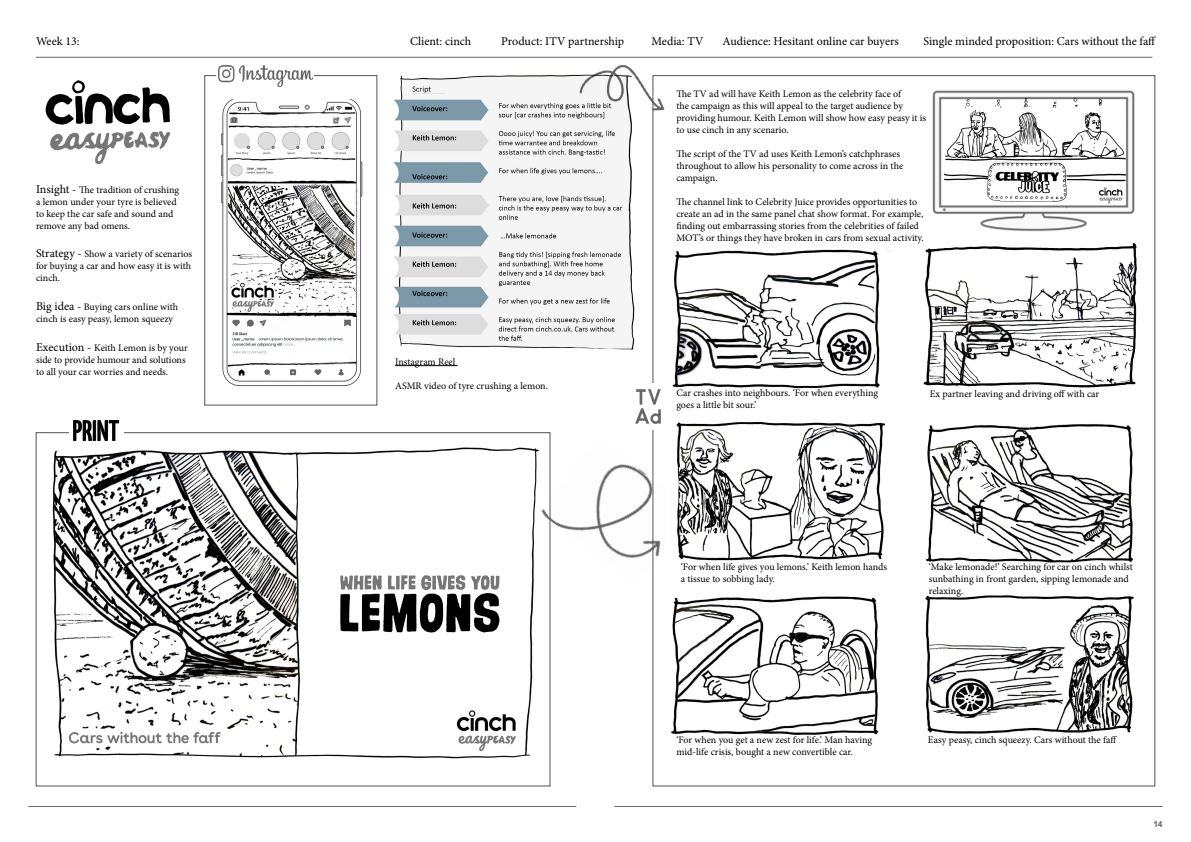
<style>
.page{position:relative;width:1191px;height:842px;background:#fff}
.page>*{position:absolute;margin:0;border:0;box-sizing:border-box;transform-origin:0 0}
.t1{font:12px "Minion Pro";color:#000}
.t2{font:10px/12px "Minion Pro";color:#000}
.t3{font:700 8.5px "Arial";color:#636772}
.s1{font-size:12px}
</style>
<div class="page">
<hr style="left:614px;top:806px;width:548px;height:1px;background:#636772">
<hr style="left:28px;top:806px;width:548px;height:1px;background:#636772">
<img style="left:393px;top:65px;width:272px;height:289px">
<img style="left:932px;top:90px;width:203px;height:142px">
<img style="left:541px;top:437px;width:120px;height:148px">
<hr style="left:36px;top:57px;width:1116px;height:1px;background:#636772">
<img style="left:45px;top:80px;width:126px;height:85px">
<img style="left:671px;top:242px;width:466px;height:493px">
<img style="left:636px;top:390px;width:25px;height:15px">
<img style="left:635px;top:408px;width:25px;height:15px">
<hr style="left:395px;top:365px;width:63px;height:1px;background:#000">
<img style="left:52px;top:447px;width:487px;height:312px">
<img style="left:219px;top:66px;width:93px;height:20px">
<img style="left:221px;top:99px;width:142px;height:288px">
<img style="left:73px;top:421px;width:46px;height:20px">
<p class="t1" style="left:36px;top:33px;width:45px">Week 13:</p>
<p class="t2" style="left:36px;top:183px;width:145px"><span class="s1">Insight -</span> The tradition of crushing a lemon under your tyre is believed to keep the car safe and sound and remove any bad omens.</p>
<p class="t2" style="left:36px;top:248px;width:158px;text-align:justify"><span class="s1">Strategy -</span> Show a variety of scenarios for buying a car and how easy it is with cinch.</p>
<p class="t2" style="left:36px;top:301px;width:144px"><span class="s1">Big idea -</span> Buying cars online with cinch is easy peasy, lemon squeezy</p>
<p class="t2" style="left:36px;top:342px;width:153px"><span class="s1">Execution -</span> Keith Lemon is by your side to provide humour and solutions to all your car worries and needs.</p>
<p class="t1" style="left:410px;top:33px;width:63px">Client: cinch</p>
<p class="t1" style="left:501px;top:33px;width:124px">Product: ITV partnership</p>
<p class="t1" style="left:651px;top:33px;width:54px">Media: TV</p>
<p class="t1" style="left:722px;top:33px;width:178px">Audience: Hesitant online car buyers</p>
<p class="t1" style="left:923px;top:33px;width:234px">Single minded proposition: Cars without the faff</p>
<p class="t2" style="left:395px;top:355px;width:62px">Instagram Reel</p>
<p class="t2" style="left:395px;top:379px;width:154px">ASMR video of tyre crushing a lemon.</p>
<p class="t2" style="left:676px;top:88px;width:251px">The TV ad will have Keith Lemon as the celebrity face of<br>the campaign as this will appeal to the target audience by providing humour. Keith Lemon will show how easy peasy it is to use cinch in any scenario.</p>
<p class="t2" style="left:676px;top:148px;width:228px">The script of the TV ad uses Keith Lemon’s catchphrases throughout to allow his personality to come across in the campaign.</p>
<p class="t2" style="left:676px;top:196px;width:249px">The channel link to Celebrity Juice provides opportunities to create an ad in the same panel chat show format. For example, finding out embarrassing stories from the celebrities of failed MOT’s or things they have broken in cars from sexual activity.</p>
<p class="t2" style="left:676px;top:387px;width:203px">Car crashes into neighbours. ‘For when everything goes a little bit sour.’</p>
<p class="t2" style="left:929px;top:388px;width:171px">Ex partner leaving and driving off with car</p>
<p class="t2" style="left:681px;top:561px;width:208px">‘For when life gives you lemons.’ Keith lemon hands a tissue to sobbing lady.</p>
<p class="t2" style="left:928px;top:561px;width:205px">‘Make lemonade!’ Searching for car on cinch whilst sunbathing in front garden, sipping lemonade and relaxing.</p>
<p class="t2" style="left:676px;top:734px;width:197px">‘For when you get a new zest for life.’ Man having mid-life crisis, bought a new convertible car.</p>
<p class="t2" style="left:928px;top:734px;width:190px">Easy peasy, cinch squeezy. Cars without the faff</p>
<p class="t3" style="left:1153px;top:818px;width:11px">14</p>
</div>
